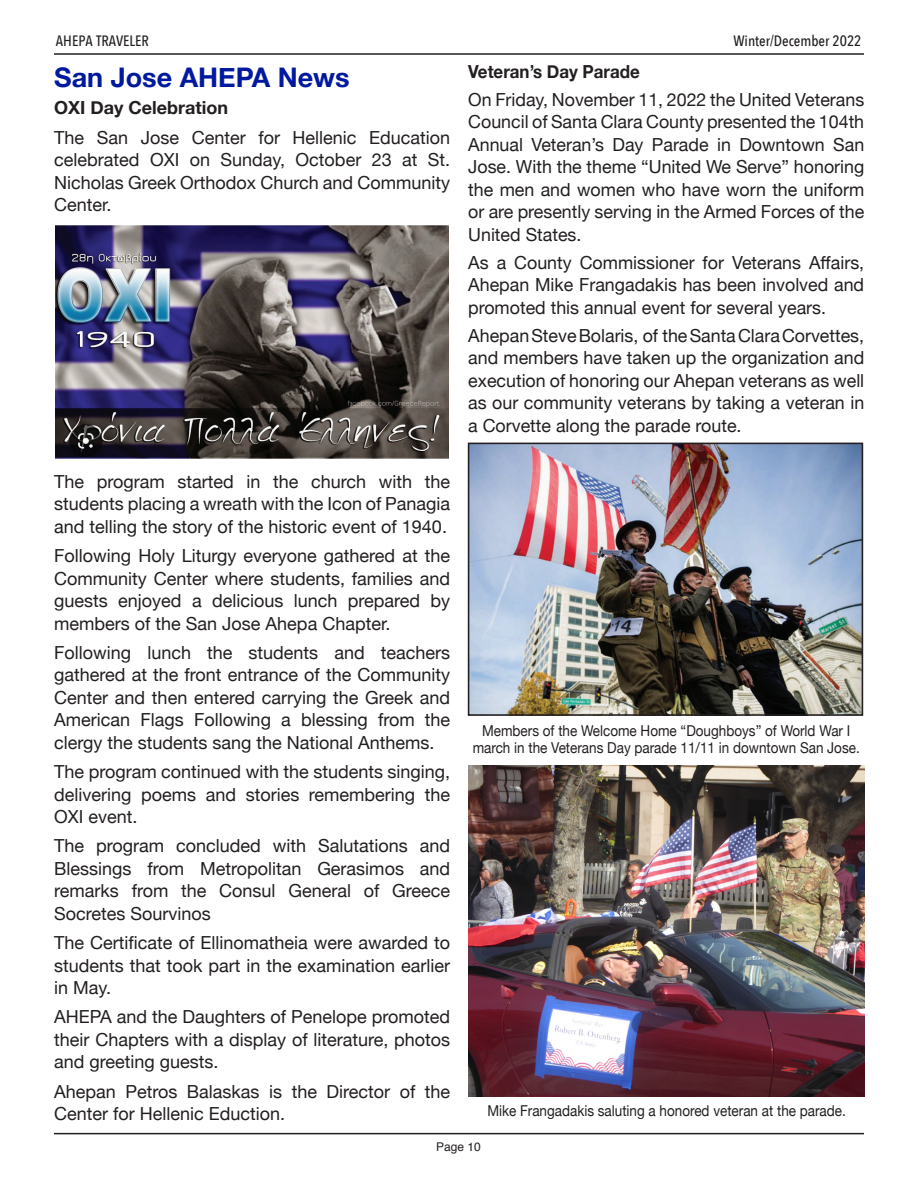
<style>
.page{position:relative;width:918px;height:1188px;background:#fff}
.page>*{position:absolute;margin:0;border:0;box-sizing:border-box;transform-origin:0 0}
.t1{font:700 27px "Helvetica Neue";color:#00199f}
.t2{font:18px/22.5px "Helvetica Neue";color:#231f20;text-align:justify}
.t3{font:700 18px "Helvetica Neue";color:#231f20;scale:.94 1}
.t4{font:700 18px "Helvetica Neue";color:#231f20}
.t5{font:15px/16.5px "Helvetica Neue";color:#231f20;text-align:center;scale:.9 1}
.t6{font:500 15px "Avenir Next Condensed";color:#231f20}
.t7{font:12px "Helvetica";color:#231f20}
</style>
<div class="page">
<hr style="left:54px;top:53px;width:810px;height:2px;background:#231f20">
<hr style="left:54px;top:1133px;width:810px;height:1px;background:#231f20">
<img style="left:471px;top:446px;width:389px;height:267px">
<div style="left:468px;top:443px;width:395px;height:273px;border:2px solid #231f20"></div>
<img style="left:56px;top:226px;width:393px;height:232px">
<img style="left:469px;top:766px;width:395px;height:330px">
<p class="t6" style="left:56px;top:31px;width:94px">AHEPA TRAVELER</p>
<p class="t6" style="left:733px;top:31px;width:130px">Winter/December 2022</p>
<h1 class="t1" style="left:54px;top:56px;width:297px">San Jose AHEPA News</h1>
<p class="t4" style="left:54px;top:94px;width:175px">OXI Day Celebration</p>
<p class="t2" style="left:54px;top:127px;width:398px">The San Jose Center for Hellenic Education celebrated OXI on Sunday, October 23 at St.<br>Nicholas Greek Orthodox Church and Community Center.</p>
<p class="t3" style="left:468px;top:57px;width:184px">Veteran’s Day Parade</p>
<p class="t2" style="left:468px;top:89px;width:398px">On Friday, November 11, 2022 the United Veterans Council of Santa Clara County presented the 104th Annual Veteran’s Day Parade in Downtown San Jose. With the theme “United We Serve” honoring the men and women who have worn the uniform or are presently serving in the Armed Forces of the United States.</p>
<p class="t2" style="left:468px;top:252px;width:398px">As a County Commissioner for Veterans Affairs, Ahepan Mike Frangadakis has been involved and promoted this annual event for several years.</p>
<p class="t2" style="left:468px;top:325px;width:398px">Ahepan Steve Bolaris, of the Santa Clara Corvettes, and members have taken up the organization and execution of honoring our Ahepan veterans as well as our community veterans by taking a veteran in a Corvette along the parade route.</p>
<p class="t2" style="left:54px;top:471px;width:397px">The program started in the church with the students placing a wreath with the Icon of Panagia and telling the story of the historic event of 1940.</p>
<p class="t2" style="left:54px;top:546px;width:398px">Following Holy Liturgy everyone gathered at the Community Center where students, families and guests enjoyed a delicious lunch prepared by members of the San Jose Ahepa Chapter.</p>
<p class="t2" style="left:54px;top:642px;width:398px">Following lunch the students and teachers gathered at the front entrance of the Community Center and then entered carrying the Greek and American Flags Following a blessing from the clergy the students sang the National Anthems.</p>
<p class="t2" style="left:54px;top:762px;width:397px">The program continued with the students singing, delivering poems and stories remembering the OXI event.</p>
<p class="t2" style="left:54px;top:836px;width:398px">The program concluded with Salutations and Blessings from Metropolitan Gerasimos and remarks from the Consul General of Greece Socretes Sourvinos</p>
<p class="t2" style="left:54px;top:933px;width:398px">The Certificate of Ellinomatheia were awarded to students that took part in the examination earlier in May.</p>
<p class="t2" style="left:54px;top:1007px;width:397px">AHEPA and the Daughters of Penelope promoted their Chapters with a display of literature, photos and greeting guests.</p>
<p class="t2" style="left:54px;top:1081px;width:398px">Ahepan Petros Balaskas is the Director of the<br>Center for Hellenic Eduction.</p>
<p class="t5" style="left:473px;top:723px;width:432px">Members of the Welcome Home “Doughboys” of World War I march in the Veterans Day parade 11/11 in downtown San Jose.</p>
<p class="t5" style="left:487px;top:1103px;width:400px">Mike Frangadakis saluting a honored veteran at the parade.</p>
<p class="t7" style="left:436px;top:1138px;width:46px">Page 10</p>
</div>
